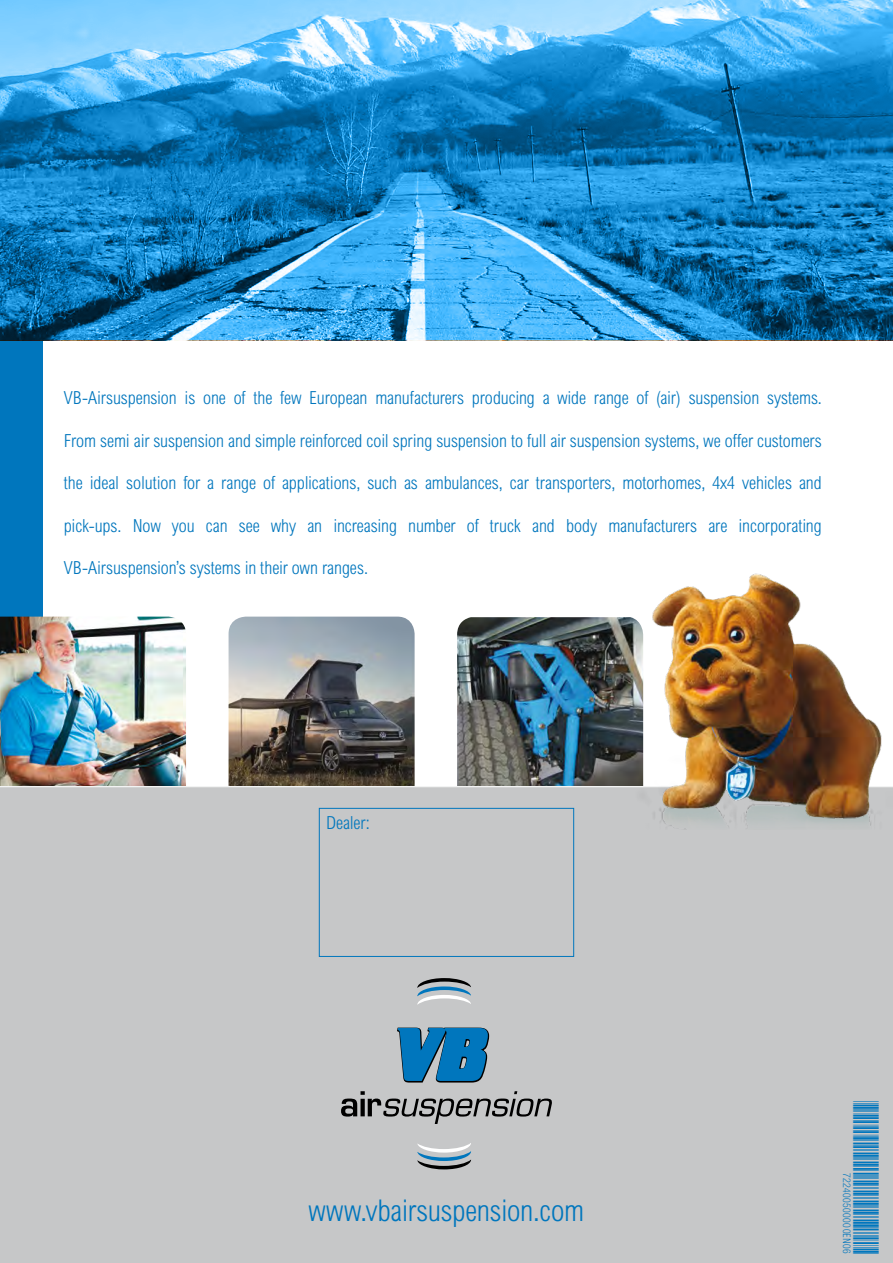
<style>
.page{position:relative;width:893px;height:1263px;background:#fff}
.page>*{position:absolute;margin:0;border:0;box-sizing:border-box;transform-origin:0 0}
.t1{font:300 condensed 30px "Arial MT Std";letter-spacing:-.01em;color:#0076bd}
.t2{font:300 condensed 18px "Arial MT Std";letter-spacing:-.005em;color:#0076bd}
.t3{font:300 condensed 10.5px "Arial MT Std";letter-spacing:.035em;color:#0076bd}
</style>
<div class="page">
<img style="left:229px;top:617px;width:186px;height:169px">
<div style="left:0;top:276px;width:43px;height:511px;background:#0076bd"></div>
<img style="left:457px;top:617px;width:152px;height:169px">
<img style="left:0;top:617px;width:186px;height:169px">
<div style="left:0;top:787px;width:893px;height:476px;background:#c6c7c8"></div>
<hr style="left:0;top:786px;width:893px;height:1px;background:#fff">
<svg style="left:0;top:0;width:893px;height:340px;background:#2f92cf"></svg>
<img style="left:609px;top:573px;width:284px;height:247px">
<svg style="left:417px;top:978px;width:54px;height:27px"></svg>
<svg style="left:417px;top:1143px;width:54px;height:26px"></svg>
<svg style="left:341px;top:1091px;width:211px;height:33px"></svg>
<svg style="left:397px;top:1027px;width:93px;height:56px"></svg>
<div style="left:319px;top:808px;width:255px;height:149px;border:1px solid #0076bd"></div>
<p class="t2" style="left:64px;top:387px;width:760px">VB-Airsuspension is one of the few European manufacturers producing a wide range of (air) suspension systems.</p>
<p class="t2" style="left:64px;top:430px;width:760px">From semi air suspension and simple reinforced coil spring suspension to full air suspension systems, we offer customers</p>
<p class="t2" style="left:64px;top:472px;width:760px">the ideal solution for a range of applications, such as ambulances, car transporters, motorhomes, 4x4 vehicles and</p>
<p class="t2" style="left:64px;top:515px;width:760px">pick-ups. Now you can see why an increasing number of truck and body manufacturers are incorporating</p>
<p class="t2" style="left:64px;top:557px;width:306px">VB-Airsuspension’s systems in their own ranges.</p>
<p class="t2" style="left:326px;top:813px;width:45px">Dealer:</p>
<h1 class="t1" style="left:309px;top:1193px;width:277px">www.vbairsuspension.com</h1>
<p class="t3" style="left:853px;top:1173px;width:82px;rotate:90deg">722400500000EN06</p>
</div>
